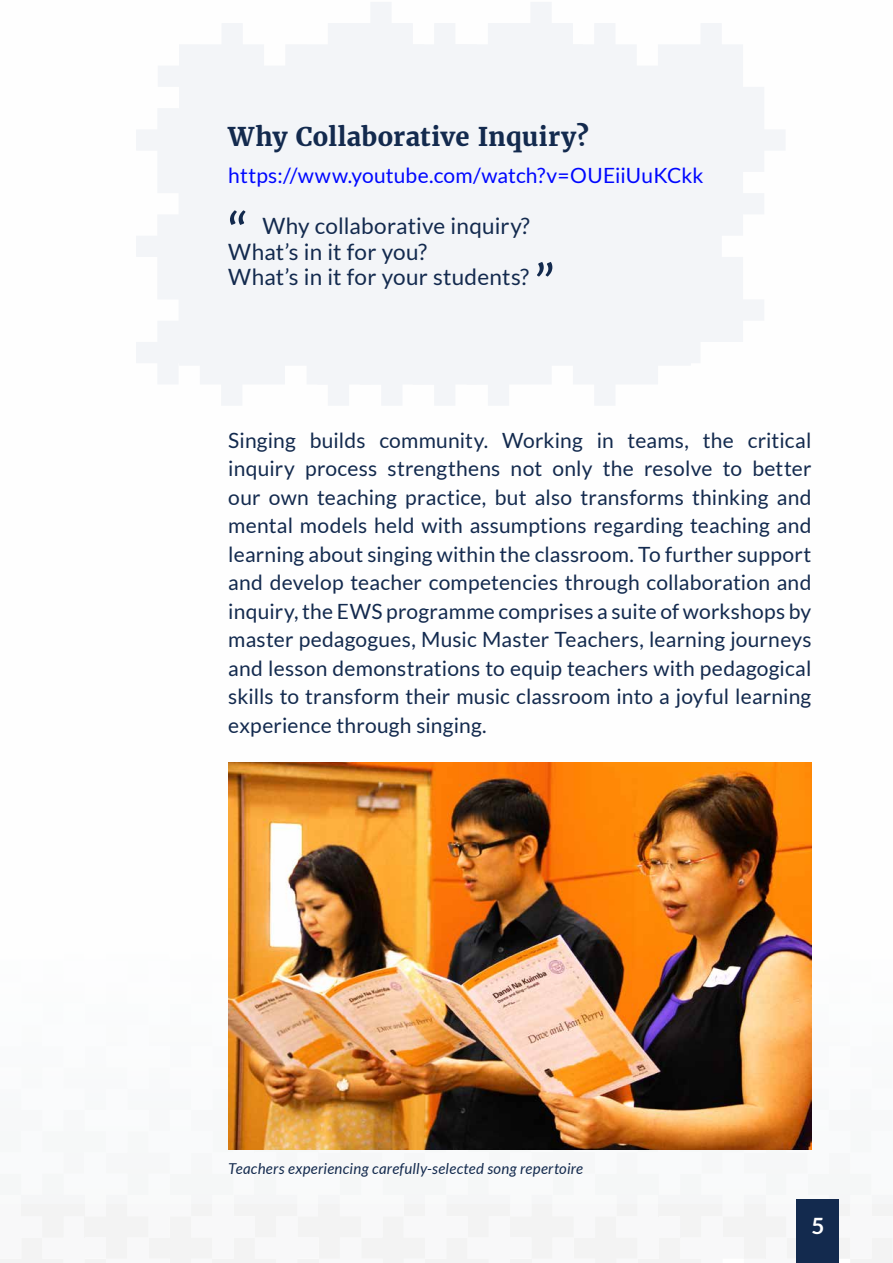
<style>
.page{position:relative;width:893px;height:1263px;background:#fff}
.page>*{position:absolute;margin:0;border:0;box-sizing:border-box;transform-origin:0 0}
.t1{font:57px "Lato";color:#132a4e}
.t2{font:700 25.5px "Merriweather";letter-spacing:.01em;color:#132a4e}
.t3{font:22.5px/25.5px "Lato";letter-spacing:.005em;color:#132a4e}
.t4{font:700 22.5px "Lato";color:#fff}
.t5{font:21px/28.5px "Lato";letter-spacing:.01em;color:#132a4e;text-align:justify}
.t6{font:21px "Lato";letter-spacing:.005em;color:#0007ff}
.t7{font:italic 15px "Lato";letter-spacing:.02em;color:#132a4e}
</style>
<div class="page">
<svg style="left:0;top:1203px;width:893px;height:60px"></svg>
<svg style="left:625px;top:23px;width:160px;height:361px;fill:#f3f5f8"></svg>
<svg style="left:136px;top:2px;width:489px;height:403px;fill:#f3f5f8"></svg>
<img style="left:228px;top:763px;width:583px;height:386px">
<div style="left:797px;top:1199px;width:42px;height:64px;background:#132a4e"></div>
<p class="t2" style="left:228px;top:121px;width:362px">Why Collaborative Inquiry?</p>
<p class="t6" style="left:228px;top:164px;width:477px">https://www.youtube.com/watch?v=OUEiiUuKCkk</p>
<h1 class="t1" style="left:228px;top:201px;width:22px">“</h1>
<p class="t3" style="left:228px;top:213px;width:303px;text-indent:34px">Why collaborative inquiry?<br>What’s in it for you?<br>What’s in it for your students?</p>
<h1 class="t1" style="left:534px;top:252px;width:22px">”</h1>
<p class="t5" style="left:228px;top:426px;width:585px">Singing builds community. Working in teams, the critical inquiry process strengthens not only the resolve to better our own teaching practice, but also transforms thinking and mental models held with assumptions regarding teaching and learning about singing within the classroom. To further support and develop teacher competencies through collaboration and inquiry, the EWS programme comprises a suite of workshops by master pedagogues, Music Master Teachers, learning journeys and lesson demonstrations to equip teachers with pedagogical skills to transform their music classroom into a joyful learning experience through singing.</p>
<p class="t7" style="left:228px;top:1160px;width:356px">Teachers experiencing carefully-selected song repertoire</p>
<p class="t4" style="left:811px;top:1213px;width:15px">5</p>
</div>
